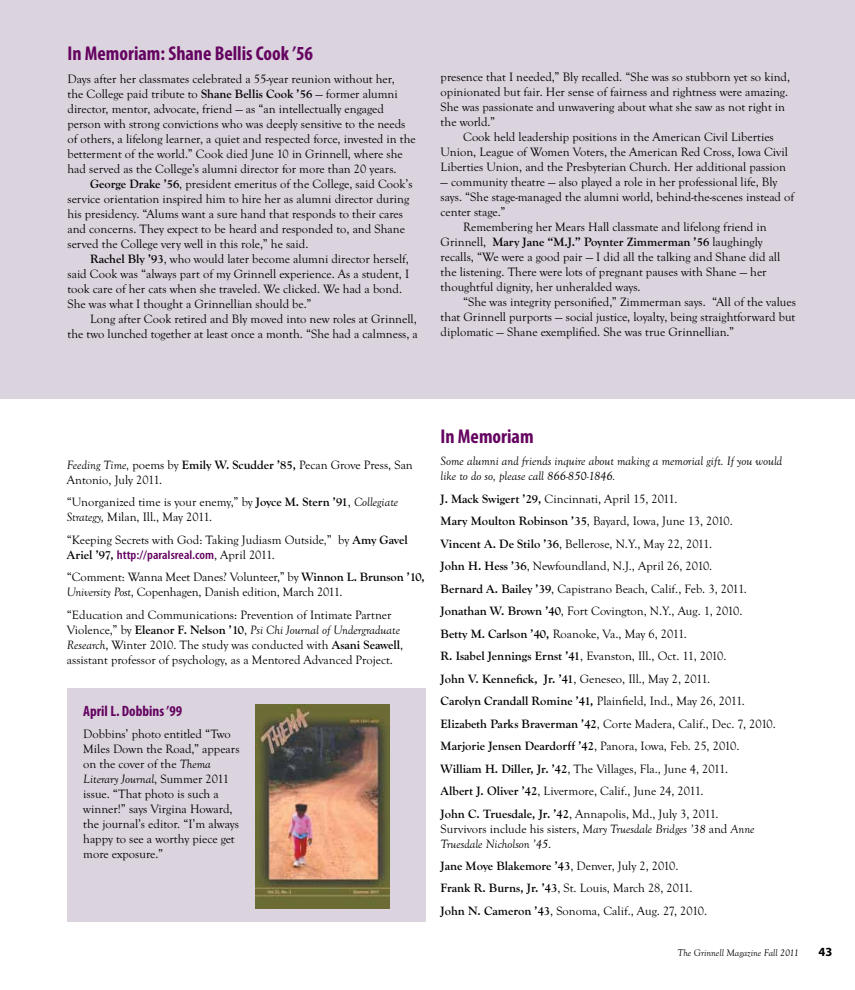
<style>
.page{position:relative;width:855px;height:990px;background:#fff}
.page>*{position:absolute;margin:0;border:0;box-sizing:border-box;transform-origin:0 0}
.t1{font:700 condensed 20px "Myriad Pro";color:#640360}
.t2{font:700 condensed 15px "Myriad Pro";color:#640360}
.t3{font:12.5px/15px "Goudy Old Sty T";color:#000}
.t4{font:italic 12.5px/15px "Goudy Old Sty T";color:#000}
.t5{font:700 12.5px "Myriad Pro";color:#000}
.t6{font:italic 10px "Goudy Old Sty T";color:#000}
.s1{font-weight:700}
.s2{font-style:italic}
.s3{font-family:"Myriad Pro";font-weight:600;font-stretch:condensed;color:#640360}
.s4{font-style:normal}
</style>
<div class="page">
<div style="left:0;top:0;width:855px;height:399px;background:#dbd3de"></div>
<div style="left:68px;top:689px;width:358px;height:233px;background:#dbd3de"></div>
<img style="left:255px;top:705px;width:134px;height:204px">
<h2 class="t1" style="left:68px;top:41px;width:247px">In Memoriam: Shane Bellis Cook ’56</h2>
<p class="t3" style="left:68px;top:71px;width:350px">Days after her classmates celebrated a 55-year reunion without her,<br>the College paid tribute to <span class="s1">Shane Bellis Cook ’56</span> — former alumni director, mentor, advocate, friend — as “an intellectually engaged person with strong convictions who was deeply sensitive to the needs of others, a lifelong learner, a quiet and respected force, invested in the betterment of the world.” Cook died June 10 in Grinnell, where she had served as the College’s alumni director for more than 20 years.</p>
<p class="t3" style="left:68px;top:176px;width:347px;text-indent:22px"><span class="s1">George Drake ’56</span>, president emeritus of the College, said Cook’s service orientation inspired him to hire her as alumni director during his presidency. “Alums want a sure hand that responds to their cares and concerns. They expect to be heard and responded to, and Shane served the College very well in this role,” he said.</p>
<p class="t3" style="left:68px;top:251px;width:343px;text-indent:22px"><span class="s1">Rachel Bly ’93</span>, who would later become alumni director herself, said Cook was “always part of my Grinnell experience. As a student, I took care of her cats when she traveled. We clicked. We had a bond.<br>She was what I thought a Grinnellian should be.”</p>
<p class="t3" style="left:68px;top:311px;width:352px;text-align:right">Long after Cook retired and Bly moved into new roles at Grinnell,<br>the two lunched together at least once a month. “She had a calmness, a</p>
<p class="t3" style="left:441px;top:69px;width:351px">presence that I needed,” Bly recalled. “She was so stubborn yet so kind, opinionated but fair. Her sense of fairness and rightness were amazing.<br>She was passionate and unwavering about what she saw as not right in the world.”</p>
<p class="t3" style="left:441px;top:129px;width:349px;text-indent:22px">Cook held leadership positions in the American Civil Liberties<br>Union, League of Women Voters, the American Red Cross, Iowa Civil<br>Liberties Union, and the Presbyterian Church. Her additional passion</p>
<p class="t3" style="left:441px;top:174px;width:356px">— community theatre — also played a role in her professional life, Bly says. “She stage-managed the alumni world, behind-the-scenes instead of center stage.”</p>
<p class="t3" style="left:441px;top:219px;width:341px;text-indent:22px">Remembering her Mears Hall classmate and lifelong friend in Grinnell, <span class="s1">Mary Jane “M.J.” Poynter Zimmerman ’56</span> laughingly recalls, “We were a good pair — I did all the talking and Shane did all the listening. There were lots of pregnant pauses with Shane — her thoughtful dignity, her unheralded ways.</p>
<p class="t3" style="left:441px;top:294px;width:357px;text-align:justify;text-indent:22px">“She was integrity personifed,” Zimmerman says. “All of the values that Grinnell purports — social justice, loyalty, being straightforward but diplomatic — Shane exemplifed. She was true Grinnellian.”</p>
<p class="t3" style="left:67px;top:457px;width:347px"><span class="s2">Feeding Time,</span> poems by <span class="s1">Emily W. Scudder ’85,</span> Pecan Grove Press, San<br>Antonio, July 2011.</p>
<p class="t3" style="left:67px;top:495px;width:333px">“Unorganized time is your enemy,” by <span class="s1">Joyce M. Stern ’91</span>, <span class="s2">Collegiate<br>Strategy,</span> Milan, Ill., May 2011.</p>
<p class="t3" style="left:67px;top:532px;width:342px">“Keeping Secrets with God: Taking Judiasm Outside<span class="s2">,</span>” by <span class="s1">Amy Gavel<br>Ariel ’97,</span> <span class="s3">http://paraIsreal.com</span>, April 2011.</p>
<p class="t3" style="left:67px;top:570px;width:359px">“Comment: Wanna Meet Danes? Volunteer,” by <span class="s1">Winnon L. Brunson ’10,<br></span><span class="s2">University Post</span>, Copenhagen, Danish edition, March 2011.</p>
<p class="t3" style="left:67px;top:607px;width:338px">“Education and Communications: Prevention of Intimate Partner Violence,” by <span class="s1">Eleanor F. Nelson ’10</span>, <span class="s2">Psi Chi Journal of Undergraduate Research</span>, Winter 2010. The study was conducted with <span class="s1">Asani Seawell</span>, assistant professor of psychology, as a Mentored Advanced Project.</p>
<p class="t2" style="left:83px;top:701px;width:101px">April L. Dobbins ’99</p>
<p class="t3" style="left:83px;top:727px;width:158px">Dobbins’ photo entitled “Two<br>Miles Down the Road,” appears on the cover of the <span class="s2">Thema<br>Literary Journal</span>, Summer 2011 issue. “That photo is such a winner!” says Virgina Howard, the journal’s editor. “I’m always happy to see a worthy piece get more exposure.”</p>
<h2 class="t1" style="left:441px;top:423px;width:95px">In Memoriam</h2>
<p class="t4" style="left:441px;top:453px;width:343px">Some alumni and friends inquire about making a memorial gift. If you would like to do so, please call 866-850-1846.</p>
<p class="t3" style="left:441px;top:487px;width:308px;line-height:22.5px"><span class="s1">J. Mack Swigert ’29,</span> Cincinnati, April 15, 2011.<br><span class="s1">Mary Moulton Robinson ’35</span>, Bayard, Iowa, June 13, 2010.<br><span class="s1">Vincent A. De Stilo ’36</span>, Bellerose, N.Y., May 22, 2011.<br><span class="s1">John H. Hess ’36</span>, Newfoundland, N.J., April 26, 2010.<br><span class="s1">Bernard A. Bailey ’39</span>, Capistrano Beach, Calif., Feb. 3, 2011.<br><span class="s1">Jonathan W. Brown ’40</span>, Fort Covington, N.Y., Aug. 1, 2010.<br><span class="s1">Betty M. Carlson ’40,</span> Roanoke, Va., May 6, 2011.</p>
<p class="t3" style="left:441px;top:645px;width:337px;line-height:22.5px"><span class="s1">R. Isabel Jennings Ernst ’41</span>, Evanston, Ill., Oct. 11, 2010.<br><span class="s1">John V. Kennefck, Jr. ’41</span>, Geneseo, Ill., May 2, 2011.<br><span class="s1">Carolyn Crandall Romine ’41,</span> Plainfeld, Ind., May 26, 2011.<br><span class="s1">Elizabeth Parks Braverman ’42</span>, Corte Madera, Calif., Dec. 7, 2010.<br><span class="s1">Marjorie Jensen Deardorff ’42</span>, Panora, Iowa, Feb. 25, 2010.<br><span class="s1">William H. Diller, Jr. ’42</span>, The Villages, Fla., June 4, 2011.<br><span class="s1">Albert J. Oliver ’42</span>, Livermore, Calif., June 24, 2011.<br><span class="s1">John C. Truesdale, Jr. ’42</span>, Annapolis, Md., July 3, 2011.</p>
<p class="t4" style="left:441px;top:821px;width:315px"><span class="s4">Survivors include his sisters,</span> Mary Truesdale Bridges ’38 <span class="s4">and</span> Anne<br>Truesdale Nicholson ’45<span class="s4">.</span></p>
<p class="t3" style="left:441px;top:855px;width:268px;line-height:22.5px"><span class="s1">Jane Moye Blakemore ’43</span>, Denver, July 2, 2010.<br><span class="s1">Frank R. Burns, Jr. ’43</span>, St. Louis, March 28, 2011.<br><span class="s1">John N. Cameron ’43</span>, Sonoma, Calif., Aug. 27, 2010.</p>
<p class="t6" style="left:678px;top:947px;width:123px">The Grinnell Magazine Fall 2011</p>
<p class="t5" style="left:819px;top:943px;width:15px">43</p>
</div>
